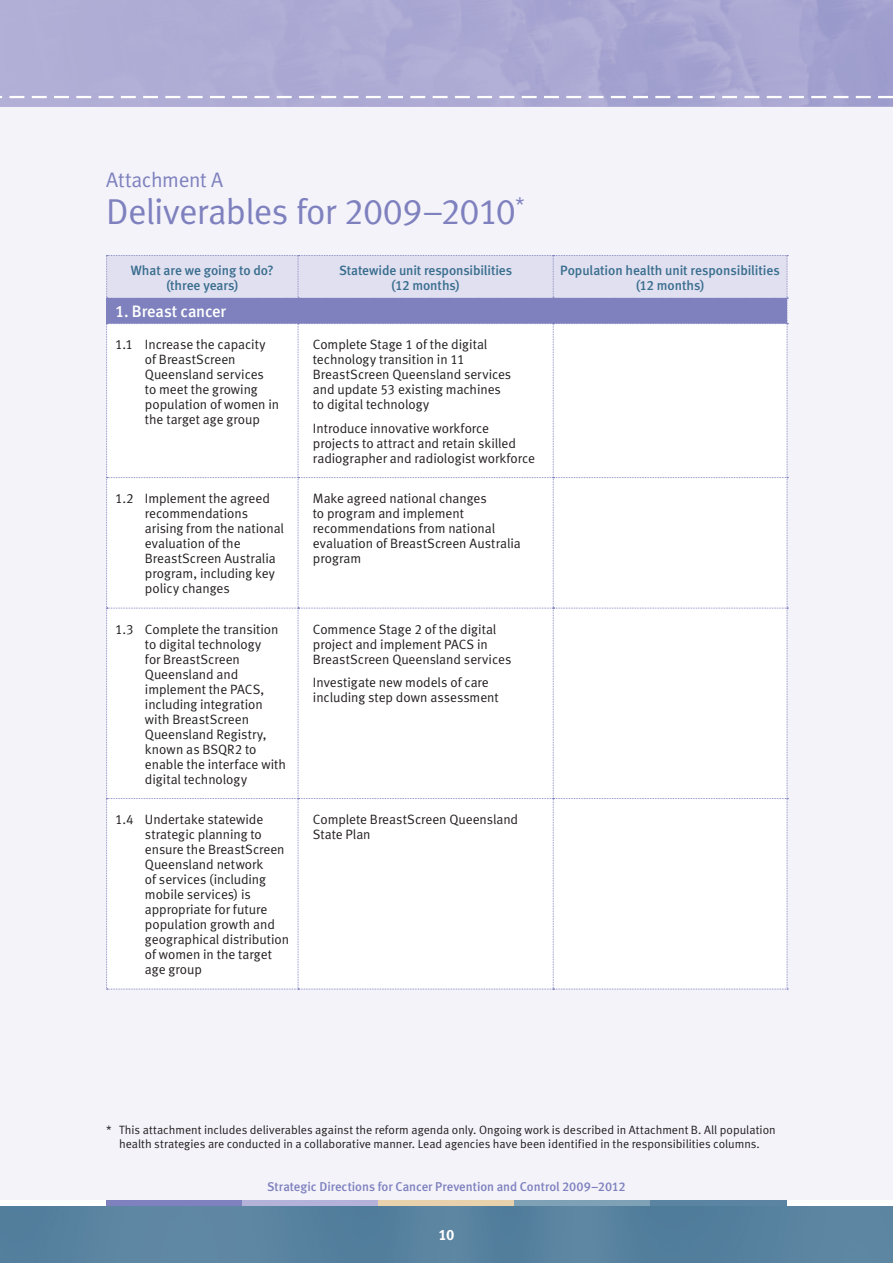
<style>
.page{position:relative;width:893px;height:1263px;background:#f4f3fa}
.page>*{position:absolute;margin:0;border:0;box-sizing:border-box;transform-origin:0 0}
.t1{font:36px "Meta Normal LF";letter-spacing:-.025em;color:#7e81be}
.t2{font:21px "Meta Normal LF";letter-spacing:-.02em;color:#7e81be}
.t3{font:16.5px "Meta Medium LF";letter-spacing:-.01em;color:#fff}
.t4{font:15px "Meta Bold LF";color:#fff}
.t5{font:13.5px/15px "Meta Normal LF";letter-spacing:-.005em;color:#231f20}
.t6{font:13.5px/15px "Meta Medium LF";letter-spacing:-.005em;color:#3a6e8f;text-align:center}
.t7{font:12.75px "Meta Medium LF";color:#7e81be}
.t8{font:12px/14.4px "Meta Normal LF";color:#231f20;text-align:center}
</style>
<div class="page">
<div style="left:98px;top:69px;width:223px;height:37px;background:#afadd5"></div>
<img style="left:626px;top:76px;width:181px;height:30px">
<svg style="left:10px;top:96px;width:14px;height:2px"></svg>
<svg style="left:32px;top:96px;width:15px;height:2px"></svg>
<svg style="left:54px;top:96px;width:15px;height:2px"></svg>
<svg style="left:76px;top:96px;width:15px;height:2px"></svg>
<svg style="left:99px;top:96px;width:14px;height:2px"></svg>
<svg style="left:121px;top:96px;width:15px;height:2px"></svg>
<svg style="left:143px;top:96px;width:15px;height:2px"></svg>
<svg style="left:165px;top:96px;width:15px;height:2px"></svg>
<svg style="left:188px;top:96px;width:15px;height:2px"></svg>
<svg style="left:210px;top:96px;width:15px;height:2px"></svg>
<svg style="left:232px;top:96px;width:15px;height:2px"></svg>
<svg style="left:254px;top:96px;width:15px;height:2px"></svg>
<svg style="left:277px;top:96px;width:15px;height:2px"></svg>
<svg style="left:299px;top:96px;width:15px;height:2px"></svg>
<svg style="left:321px;top:96px;width:15px;height:2px"></svg>
<svg style="left:344px;top:96px;width:14px;height:2px"></svg>
<svg style="left:366px;top:96px;width:15px;height:2px"></svg>
<svg style="left:389px;top:96px;width:14px;height:2px"></svg>
<svg style="left:410px;top:96px;width:15px;height:2px"></svg>
<svg style="left:433px;top:96px;width:15px;height:2px"></svg>
<svg style="left:455px;top:96px;width:14px;height:2px"></svg>
<svg style="left:477px;top:96px;width:15px;height:2px"></svg>
<svg style="left:499px;top:96px;width:15px;height:2px"></svg>
<svg style="left:522px;top:96px;width:15px;height:2px"></svg>
<svg style="left:544px;top:96px;width:15px;height:2px"></svg>
<svg style="left:566px;top:96px;width:15px;height:2px"></svg>
<svg style="left:589px;top:96px;width:14px;height:2px"></svg>
<svg style="left:611px;top:96px;width:15px;height:2px"></svg>
<svg style="left:633px;top:96px;width:15px;height:2px"></svg>
<svg style="left:655px;top:96px;width:15px;height:2px"></svg>
<svg style="left:678px;top:96px;width:14px;height:2px"></svg>
<svg style="left:700px;top:96px;width:15px;height:2px"></svg>
<svg style="left:722px;top:96px;width:15px;height:2px"></svg>
<svg style="left:744px;top:96px;width:15px;height:2px"></svg>
<svg style="left:767px;top:96px;width:15px;height:2px"></svg>
<svg style="left:789px;top:96px;width:15px;height:2px"></svg>
<svg style="left:811px;top:96px;width:15px;height:2px"></svg>
<svg style="left:833px;top:96px;width:15px;height:2px"></svg>
<svg style="left:856px;top:96px;width:15px;height:2px"></svg>
<img style="left:0;top:1205px;width:893px;height:58px">
<svg style="left:878px;top:96px;width:15px;height:2px"></svg>
<div style="left:0;top:1200px;width:893px;height:5px;background:#fff"></div>
<div style="left:106px;top:1200px;width:136px;height:5px;background:#7e81be"></div>
<div style="left:242px;top:1200px;width:136px;height:5px;background:#b5b2d9"></div>
<div style="left:378px;top:1200px;width:136px;height:5px;background:#e7d2ad"></div>
<div style="left:514px;top:1200px;width:137px;height:5px;background:#7fa1b6"></div>
<div style="left:651px;top:1200px;width:136px;height:5px;background:#5b83a2"></div>
<svg style="left:106px;top:255px;width:682px;height:735px"></svg>
<h2 class="t2" style="left:106px;top:172px;width:118px">Attachment A</h2>
<h1 class="t1" style="left:106px;top:199px;width:420px">Deliverables for 2009–2010<sup>*</sup></h1>
<p class="t6" style="left:131px;top:264px;width:145px">What are we going to do? (three years)</p>
<p class="t6" style="left:339px;top:264px;width:175px">Statewide unit responsibilities (12 months)</p>
<p class="t6" style="left:560px;top:264px;width:221px">Population health unit responsibilities (12 months)</p>
<p class="t3" style="left:115px;top:306px;width:112px">1. Breast cancer</p>
<p class="t5" style="left:145px;top:339px;width:136px;text-indent:-30px">1.1 Increase the capacity of BreastScreen<br>Queensland services<br>to meet the growing population of women in the target age group</p>
<p class="t5" style="left:313px;top:339px;width:200px">Complete Stage 1 of the digital technology transition in 11<br>BreastScreen Queensland services and update 53 existing machines to digital technology</p>
<p class="t5" style="left:313px;top:422px;width:224px">Introduce innovative workforce projects to attract and retain skilled radiographer and radiologist workforce</p>
<p class="t5" style="left:145px;top:492px;width:141px;text-indent:-30px">1.2 Implement the agreed recommendations arising from the national evaluation of the<br>BreastScreen Australia program, including key policy changes</p>
<p class="t5" style="left:313px;top:492px;width:209px">Make agreed national changes<br>to program and implement recommendations from national evaluation of BreastScreen Australia program</p>
<p class="t5" style="left:145px;top:623px;width:143px;text-indent:-30px">1.3 Complete the transition to digital technology<br>for BreastScreen<br>Queensland and implement the PACS, including integration with BreastScreen<br>Queensland Registry, known as BSQR2 to enable the interface with digital technology</p>
<p class="t5" style="left:313px;top:623px;width:200px">Commence Stage 2 of the digital project and implement PACS in<br>BreastScreen Queensland services</p>
<p class="t5" style="left:313px;top:676px;width:187px">Investigate new models of care including step down assessment</p>
<p class="t5" style="left:145px;top:813px;width:146px;text-indent:-30px">1.4 Undertake statewide strategic planning to ensure the BreastScreen<br>Queensland network<br>of services (including mobile services) is appropriate for future population growth and geographical distribution of women in the target age group</p>
<p class="t5" style="left:313px;top:813px;width:207px">Complete BreastScreen Queensland<br>State Plan</p>
<p class="t8" style="left:106px;top:1124px;width:671px">* This attachment includes deliverables against the reform agenda only. Ongoing work is described in Attachment B. All population health strategies are conducted in a collaborative manner. Lead agencies have been identified in the responsibilities columns.</p>
<p class="t7" style="left:267px;top:1182px;width:360px">Strategic Directions for Cancer Prevention and Control 2009–2012</p>
<p class="t4" style="left:438px;top:1226px;width:17px">10</p>
</div>
